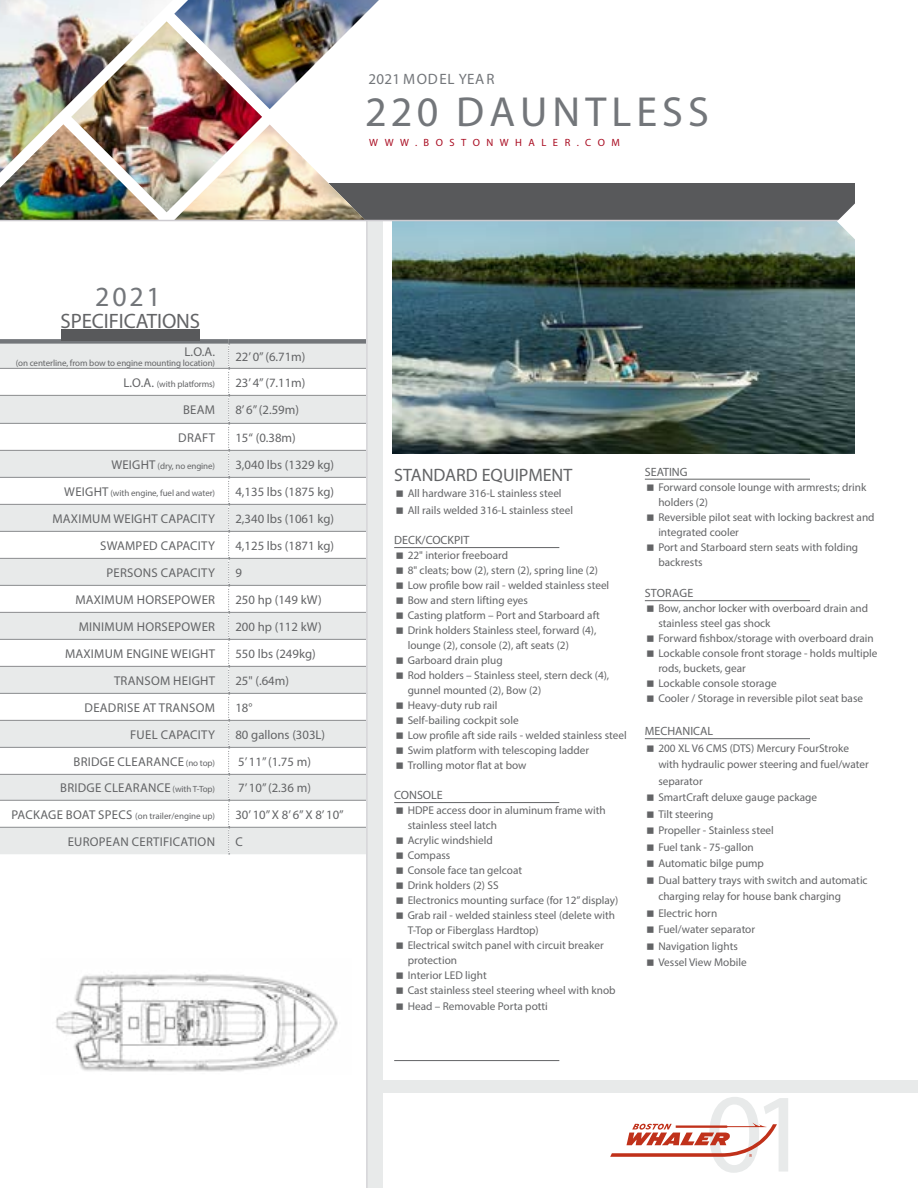
<style>
.page{position:relative;width:918px;height:1188px;background:#fff}
.page>*{position:absolute;margin:0;border:0;box-sizing:border-box;transform-origin:0 0}
.t1{font:112.95px "Myriad Pro";color:#e8eaea}
.t2{font:42.15px "Myriad Pro";letter-spacing:.12em;color:#73767a}
.t3{font:27.9px "Myriad Pro";color:#73767a}
.t4{font:20.85px "Myriad Pro";letter-spacing:-.005em;color:#636466}
.t5{font:18px "Myriad Pro";color:#636466}
.t6{font:15px "Myriad Pro";letter-spacing:.04em;color:#73767a}
.t7{font:12.75px "Myriad Pro";letter-spacing:.02em;color:#636466}
.t8{font:12.75px "Myriad Pro";color:#636466}
.t9{font:12px "Myriad Pro";color:#636466}
.t10{font:11.25px/15px "Myriad Pro";color:#636466}
.t11{font:10.5px "Myriad Pro";letter-spacing:.62em;color:#a90c21}
.t12{font:9px "Myriad Pro";letter-spacing:-.01em;color:#636466}
.s1{font-size:12.75px}
.s2{font-size:9px}
</style>
<div class="page">
<hr style="left:394px;top:547px;width:165px;height:1px;background:#636466">
<hr style="left:394px;top:802px;width:165px;height:1px;background:#636466">
<hr style="left:394px;top:1060px;width:165px;height:1px;background:#636466">
<hr style="left:645px;top:479px;width:165px;height:1px;background:#636466">
<hr style="left:645px;top:600px;width:165px;height:1px;background:#636466">
<hr style="left:645px;top:738px;width:165px;height:1px;background:#636466">
<img style="left:392px;top:221px;width:462px;height:233px">
<svg style="left:0;top:344px;width:367px;height:510px;fill:#e8eaea"></svg>
<svg style="left:228px;top:344px;width:2px;height:511px"></svg>
<hr style="left:0;top:368px;width:229px;height:1px;background:#8a8c8e">
<hr style="left:229px;top:368px;width:144px;height:1px;background:#8a8c8e">
<hr style="left:0;top:395px;width:229px;height:1px;background:#8a8c8e">
<hr style="left:229px;top:395px;width:144px;height:1px;background:#8a8c8e">
<hr style="left:0;top:423px;width:229px;height:1px;background:#8a8c8e">
<hr style="left:229px;top:423px;width:144px;height:1px;background:#8a8c8e">
<hr style="left:0;top:450px;width:229px;height:1px;background:#8a8c8e">
<hr style="left:229px;top:450px;width:144px;height:1px;background:#8a8c8e">
<hr style="left:0;top:477px;width:229px;height:1px;background:#8a8c8e">
<hr style="left:229px;top:477px;width:144px;height:1px;background:#8a8c8e">
<hr style="left:0;top:504px;width:229px;height:1px;background:#8a8c8e">
<hr style="left:229px;top:504px;width:144px;height:1px;background:#8a8c8e">
<hr style="left:0;top:531px;width:229px;height:1px;background:#8a8c8e">
<hr style="left:229px;top:531px;width:144px;height:1px;background:#8a8c8e">
<hr style="left:0;top:558px;width:229px;height:1px;background:#8a8c8e">
<hr style="left:229px;top:558px;width:144px;height:1px;background:#8a8c8e">
<hr style="left:0;top:585px;width:229px;height:1px;background:#8a8c8e">
<hr style="left:229px;top:585px;width:144px;height:1px;background:#8a8c8e">
<hr style="left:0;top:612px;width:229px;height:1px;background:#8a8c8e">
<hr style="left:229px;top:612px;width:144px;height:1px;background:#8a8c8e">
<hr style="left:0;top:639px;width:229px;height:1px;background:#8a8c8e">
<hr style="left:229px;top:639px;width:144px;height:1px;background:#8a8c8e">
<hr style="left:0;top:666px;width:229px;height:1px;background:#8a8c8e">
<hr style="left:229px;top:666px;width:144px;height:1px;background:#8a8c8e">
<hr style="left:0;top:693px;width:229px;height:1px;background:#8a8c8e">
<hr style="left:229px;top:693px;width:144px;height:1px;background:#8a8c8e">
<hr style="left:0;top:720px;width:229px;height:1px;background:#8a8c8e">
<hr style="left:229px;top:720px;width:144px;height:1px;background:#8a8c8e">
<hr style="left:0;top:747px;width:229px;height:1px;background:#8a8c8e">
<hr style="left:229px;top:747px;width:144px;height:1px;background:#8a8c8e">
<hr style="left:0;top:774px;width:229px;height:1px;background:#8a8c8e">
<hr style="left:229px;top:774px;width:144px;height:1px;background:#8a8c8e">
<hr style="left:0;top:800px;width:229px;height:1px;background:#8a8c8e">
<hr style="left:229px;top:800px;width:144px;height:1px;background:#8a8c8e">
<hr style="left:0;top:827px;width:229px;height:1px;background:#8a8c8e">
<hr style="left:229px;top:827px;width:144px;height:1px;background:#8a8c8e">
<div style="left:0;top:339px;width:229px;height:5px;background:#73767a"></div>
<div style="left:229px;top:339px;width:144px;height:5px;background:#73767a"></div>
<img style="left:56px;top:972px;width:282px;height:100px">
<div style="left:309px;top:184px;width:545px;height:36px;background:#58595b"></div>
<div style="left:368px;top:1080px;width:550px;height:13px;background:#e8eaea"></div>
<img style="left:0;top:0;width:379px;height:220px">
<img style="left:174px;top:124px;width:191px;height:96px">
<div style="left:367px;top:221px;width:16px;height:967px;background:#e8eaea"></div>
<hr style="left:367px;top:221px;width:1px;height:967px;background:#cdcbd0">
<div style="left:61px;top:329px;width:138px;height:12px;background:#58595b"></div>
<svg style="left:610px;top:1123px;width:167px;height:34px"></svg>
<hr style="left:0;top:220px;width:918px;height:1px;background:#cdcbd0">
<svg style="left:837px;top:183px;width:81px;height:96px"></svg>
<h3 class="t6" style="left:369px;top:70px;width:127px">2021 MODEL YEAR</h3>
<h2 class="t2" style="left:365px;top:86px;width:345px">220 DAUNTLESS</h2>
<p class="t11" style="left:369px;top:136px;width:252px">WWW.BOSTONWHALER.COM</p>
<h3 class="t3" style="left:95px;top:280px;width:67px">2021</h3>
<h3 class="t4" style="left:61px;top:308px;width:141px">SPECIFICATIONS</h3>
<p class="t7" style="left:184px;top:344px;width:32px">L.O.A.</p>
<p class="t12" style="left:16px;top:358px;width:201px">(on centerline, from bow to engine mounting location)</p>
<p class="t7" style="left:235px;top:348px;width:72px">22’ 0” (6.71m)</p>
<p class="t12" style="left:123px;top:378px;width:93px"><span class="s1">L.O.A.</span> (with platforms)</p>
<p class="t7" style="left:235px;top:375px;width:72px">23’ 4” (7.11m)</p>
<p class="t7" style="left:183px;top:402px;width:33px">BEAM</p>
<p class="t7" style="left:235px;top:402px;width:65px">8’ 6” (2.59m)</p>
<p class="t7" style="left:178px;top:430px;width:38px">DRAFT</p>
<p class="t7" style="left:235px;top:429px;width:62px">15“ (0.38m)</p>
<p class="t12" style="left:111px;top:460px;width:105px"><span class="s1">WEIGHT</span> (dry, no engine)</p>
<p class="t8" style="left:235px;top:457px;width:100px">3,040 lbs (1329 kg)</p>
<p class="t12" style="left:64px;top:487px;width:152px"><span class="s1">WEIGHT</span> (with engine, fuel and water)</p>
<p class="t8" style="left:235px;top:484px;width:100px">4,135 lbs (1875 kg)</p>
<p class="t7" style="left:53px;top:511px;width:164px">MAXIMUM WEIGHT CAPACITY</p>
<p class="t8" style="left:235px;top:511px;width:100px">2,340 lbs (1061 kg)</p>
<p class="t7" style="left:100px;top:538px;width:116px">SWAMPED CAPACITY</p>
<p class="t8" style="left:235px;top:538px;width:100px">4,125 lbs (1871 kg)</p>
<p class="t7" style="left:107px;top:565px;width:110px">PERSONS CAPACITY</p>
<p class="t7" style="left:235px;top:565px;width:8px">9</p>
<p class="t7" style="left:75px;top:592px;width:141px">MAXIMUM HORSEPOWER</p>
<p class="t8" style="left:235px;top:592px;width:88px">250 hp (149 kW)</p>
<p class="t7" style="left:79px;top:619px;width:138px">MINIMUM HORSEPOWER</p>
<p class="t8" style="left:235px;top:619px;width:88px">200 hp (112 kW)</p>
<p class="t7" style="left:65px;top:646px;width:151px">MAXIMUM ENGINE WEIGHT</p>
<p class="t8" style="left:235px;top:646px;width:82px">550 lbs (249kg)</p>
<p class="t7" style="left:114px;top:673px;width:103px">TRANSOM HEIGHT</p>
<p class="t7" style="left:235px;top:673px;width:55px">25" (.64m)</p>
<p class="t7" style="left:85px;top:700px;width:132px">DEADRISE AT TRANSOM</p>
<p class="t7" style="left:235px;top:700px;width:19px">18°</p>
<p class="t7" style="left:130px;top:727px;width:86px">FUEL CAPACITY</p>
<p class="t8" style="left:235px;top:727px;width:91px">80 gallons (303L)</p>
<p class="t7" style="left:74px;top:754px;width:143px">BRIDGE CLEARANCE <span class="s2">(no top)</span></p>
<p class="t7" style="left:238px;top:754px;width:74px">5’ 11” (1.75 m)</p>
<p class="t7" style="left:60px;top:780px;width:156px">BRIDGE CLEARANCE <span class="s2">(with T-Top)</span></p>
<p class="t7" style="left:238px;top:780px;width:74px">7’ 10” (2.36 m)</p>
<p class="t12" style="left:12px;top:810px;width:205px"><span class="s1">PACKAGE BOAT SPECS</span> (on trailer/engine up)</p>
<p class="t7" style="left:235px;top:806px;width:110px">30’ 10” X 8’ 6” X 8’ 10”</p>
<p class="t7" style="left:68px;top:834px;width:149px">EUROPEAN CERTIFICATION</p>
<p class="t7" style="left:235px;top:834px;width:9px">C</p>
<h3 class="t5" style="left:394px;top:464px;width:180px">STANDARD EQUIPMENT</h3>
<p class="t10" style="left:408px;top:485px;width:167px;line-height:16.5px">All hardware 316-L stainless steel<br>All rails welded 316-L stainless steel</p>
<p class="t9" style="left:394px;top:533px;width:77px">DECK/COCKPIT</p>
<p class="t10" style="left:408px;top:548px;width:221px">22" interior freeboard<br>8" cleats; bow (2), stern (2), spring line (2)<br>Low profile bow rail - welded stainless steel Bow and stern lifting eyes<br>Casting platform – Port and Starboard aft Drink holders Stainless steel, forward (4), lounge (2), console (2), aft seats (2)<br>Garboard drain plug<br>Rod holders – Stainless steel, stern deck (4), gunnel mounted (2), Bow (2)<br>Heavy-duty rub rail<br>Self-bailing cockpit sole<br>Low profile aft side rails - welded stainless steel Swim platform with telescoping ladder Trolling motor flat at bow</p>
<p class="t9" style="left:394px;top:788px;width:50px">CONSOLE</p>
<p class="t10" style="left:408px;top:803px;width:212px">HDPE access door in aluminum frame with stainless steel latch<br>Acrylic windshield<br>Compass<br>Console face tan gelcoat<br>Drink holders (2) SS<br>Electronics mounting surface (for 12” display)<br>Grab rail - welded stainless steel (delete with<br>T-Top or Fiberglass Hardtop)<br>Electrical switch panel with circuit breaker protection<br>Interior LED light<br>Cast stainless steel steering wheel with knob</p>
<p class="t10" style="left:408px;top:999px;width:142px">Head – Removable Porta potti</p>
<p class="t9" style="left:645px;top:464px;width:44px">SEATING</p>
<p class="t10" style="left:658px;top:479px;width:218px">Forward console lounge with armrests; drink holders (2)<br>Reversible pilot seat with locking backrest and integrated cooler<br>Port and Starboard stern seats with folding backrests</p>
<p class="t9" style="left:645px;top:586px;width:50px">STORAGE</p>
<p class="t10" style="left:658px;top:601px;width:221px">Bow, anchor locker with overboard drain and stainless steel gas shock<br>Forward fishbox/storage with overboard drain Lockable console front storage - holds multiple rods, buckets, gear<br>Lockable console storage<br>Cooler / Storage in reversible pilot seat base</p>
<p class="t9" style="left:645px;top:724px;width:70px">MECHANICAL</p>
<p class="t10" style="left:658px;top:739px;width:212px;line-height:16.5px">200 XL V6 CMS (DTS) Mercury FourStroke with hydraulic power steering and fuel/water separator<br>SmartCraft deluxe gauge package<br>Tilt steering<br>Propeller - Stainless steel<br>Fuel tank - 75-gallon<br>Automatic bilge pump<br>Dual battery trays with switch and automatic charging relay for house bank charging<br>Electric horn<br>Fuel/water separator<br>Navigation lights<br>Vessel View Mobile</p>
<h1 class="t1" style="left:705px;top:1064px;width:106px">01</h1>
</div>
